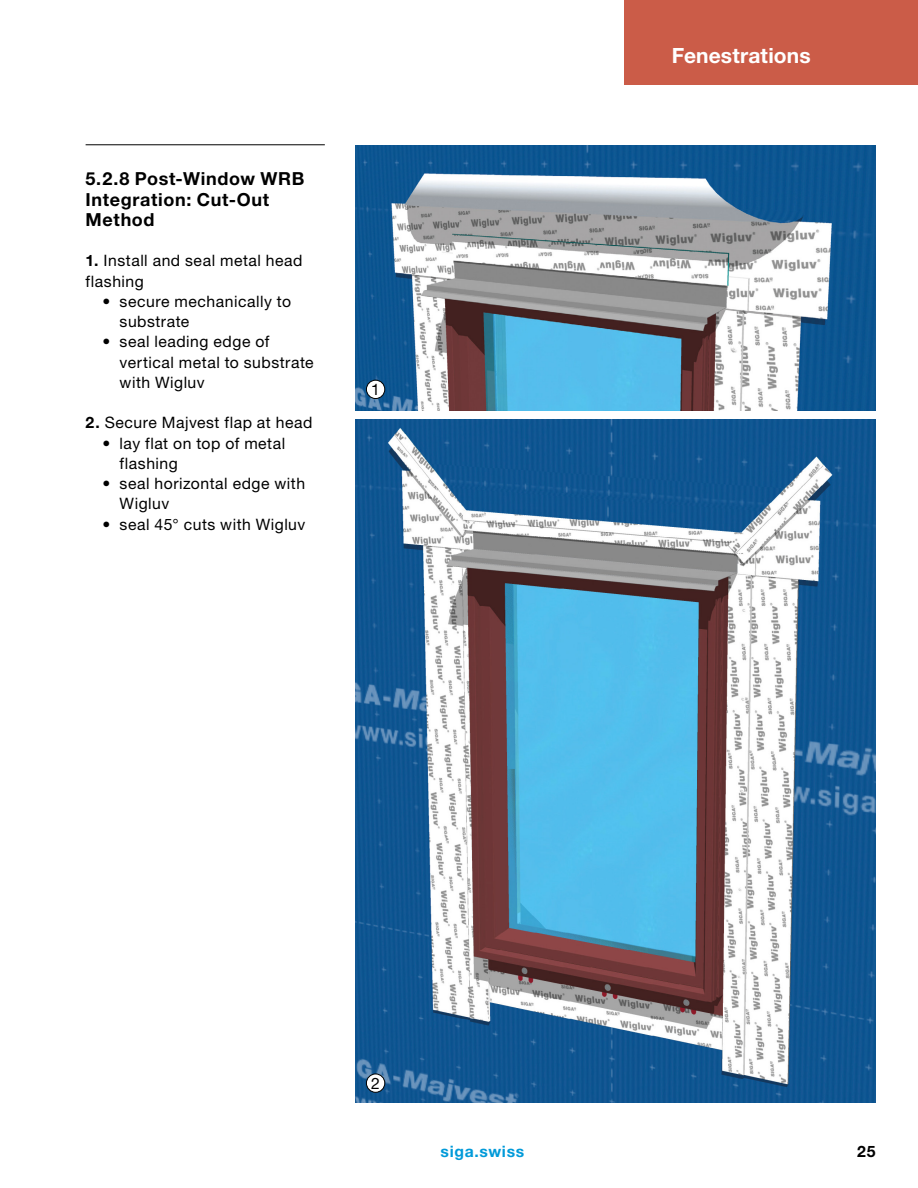
<style>
.page{position:relative;width:918px;height:1188px;background:#fff}
.page>*{position:absolute;margin:0;border:0;box-sizing:border-box;transform-origin:0 0}
.t1{font:700 21px "Helvetica Neue LT Pro";letter-spacing:.005em;color:#fff}
.t2{font:700 18px/20.2px "Helvetica Neue LT Pro";letter-spacing:.035em;color:#000}
.t3{font:15.75px/20.2px "Helvetica Neue LT Pro";letter-spacing:.035em;color:#000}
.t4{font:700 15.75px "Helvetica Neue LT Pro";letter-spacing:.04em;color:#009ad9}
.t5{font:700 15.75px "Helvetica Neue LT Pro";color:#000}
.s1{font-weight:700}
</style>
<div class="page">
<img style="left:355px;top:145px;width:520px;height:265px">
<div style="left:366px;top:380px;width:19px;height:19px;background:#fff;border-radius:50%"></div>
<div style="left:366px;top:380px;width:19px;height:19px;border:1px solid #000;border-radius:50%"></div>
<img style="left:355px;top:419px;width:520px;height:683px">
<div style="left:366px;top:1074px;width:19px;height:18px;background:#fff;border-radius:50%"></div>
<div style="left:366px;top:1074px;width:19px;height:19px;border:1px solid #000;border-radius:50%"></div>
<hr style="left:86px;top:144px;width:239px;height:1px;background:#000">
<div style="left:625px;top:0;width:293px;height:84px;background:#cb5c48"></div>
<p class="t2" style="left:86px;top:168px;width:220px">5.2.8 Post-Window WRB<br>Integration: Cut-Out<br>Method</p>
<p class="t3" style="left:86px;top:250px;width:218px"><span class="s1">1.</span> Install and seal metal head flashing</p>
<p class="t3" style="left:120px;top:291px;width:173px;text-indent:-17px">• secure mechanically to substrate</p>
<p class="t3" style="left:120px;top:331px;width:196px;text-indent:-17px">• seal leading edge of vertical metal to substrate with Wigluv</p>
<p class="t3" style="left:86px;top:412px;width:228px"><span class="s1">2.</span> Secure Majvest flap at head</p>
<p class="t3" style="left:120px;top:433px;width:167px;text-indent:-17px">• lay flat on top of metal flashing</p>
<p class="t3" style="left:120px;top:473px;width:187px;text-indent:-17px">• seal horizontal edge with<br>Wigluv</p>
<p class="t3" style="left:103px;top:514px;width:204px">• seal 45° cuts with Wigluv</p>
<p class="t3" style="left:371px;top:379px;width:10px">1</p>
<h1 class="t1" style="left:672px;top:43px;width:140px">Fenestrations</h1>
<p class="t3" style="left:371px;top:1073px;width:10px">2</p>
<p class="t4" style="left:441px;top:1142px;width:85px">siga.swiss</p>
<p class="t5" style="left:857px;top:1142px;width:20px">25</p>
</div>
